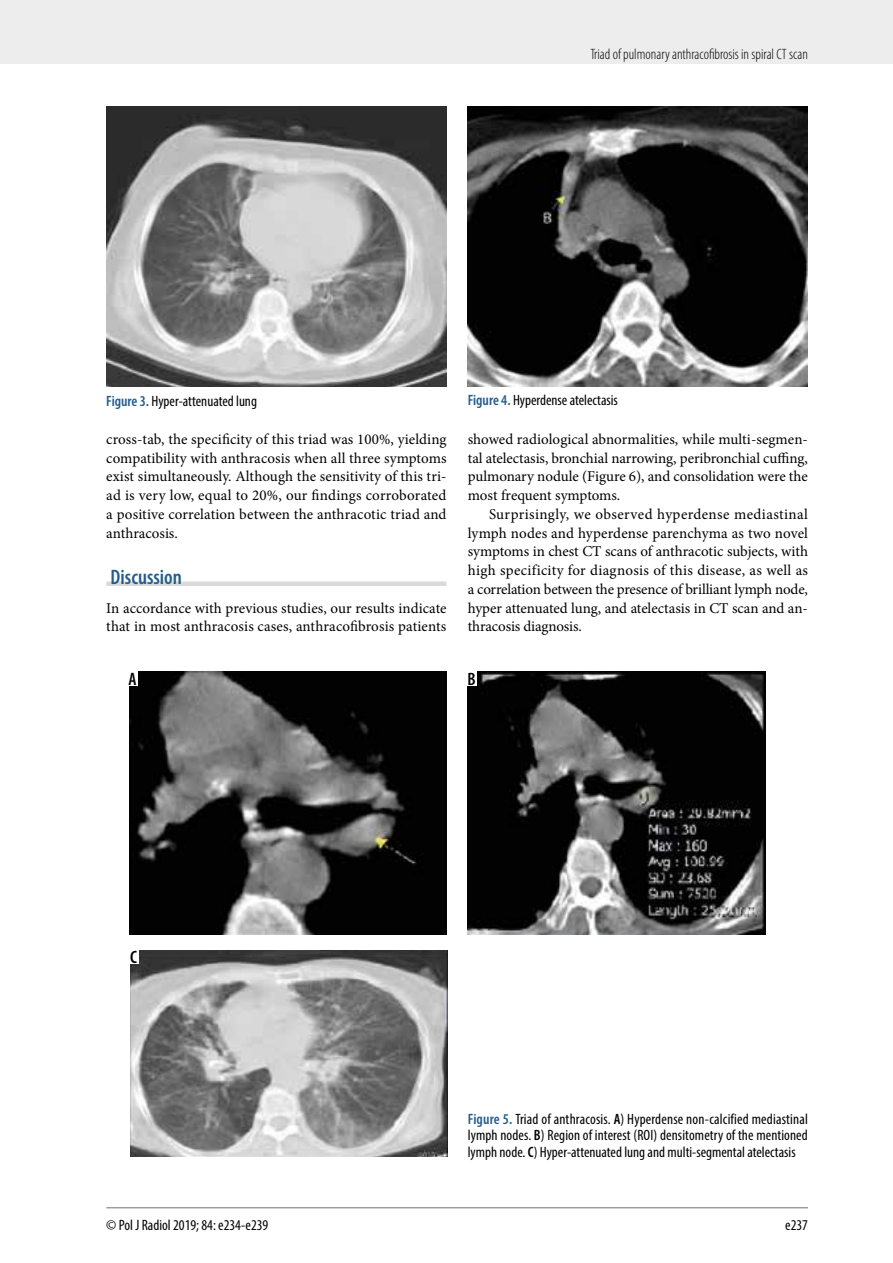
<style>
.page{position:relative;width:893px;height:1263px;background:#fff}
.page>*{position:absolute;margin:0;border:0;box-sizing:border-box;transform-origin:0 0}
.t1{font:600 condensed 21px "Myriad Pro";color:#245d8c}
.t2{font:600 condensed 18px "Myriad Pro";color:#000}
.t3{font:15px/18.8px "Minion Pro";color:#000;text-align:justify}
.t4{font:condensed 15px/16.5px "Myriad Pro";color:#000;text-align:justify}
.t5{font:300 condensed 15px "Myriad Pro";color:#000}
.s1{font-weight:600;color:#245d8c}
.s2{font-weight:600}
</style>
<div class="page">
<div style="left:0;top:0;width:893px;height:64px;background:#ededed"></div>
<hr style="left:106px;top:1207px;width:702px;height:1px;background:#9d9d9c">
<div style="left:106px;top:581px;width:340px;height:5px;background:#dadada"></div>
<img style="left:131px;top:950px;width:316px;height:207px">
<img style="left:130px;top:672px;width:316px;height:263px">
<img style="left:467px;top:671px;width:298px;height:264px">
<div style="left:128px;top:671px;width:10px;height:15px;background:#fff"></div>
<div style="left:129px;top:948px;width:9px;height:15px;background:#fff"></div>
<div style="left:467px;top:671px;width:9px;height:15px;background:#fff"></div>
<img style="left:106px;top:106px;width:340px;height:281px">
<img style="left:468px;top:106px;width:340px;height:280px">
<p class="t5" style="left:590px;top:45px;width:219px">Triad of pulmonary anthracofibrosis in spiral CT scan</p>
<p class="t4" style="left:106px;top:393px;width:152px"><span class="s1">Figure 3.</span> Hyper-attenuated lung</p>
<p class="t4" style="left:468px;top:392px;width:152px"><span class="s1">Figure 4.</span> Hyperdense atelectasis</p>
<p class="t3" style="left:106px;top:430px;width:342px">cross-tab, the specificity of this triad was 100%, yielding compatibility with anthracosis when all three symptoms exist simultaneously. Although the sensitivity of this tri&shy;ad is very low, equal to 20%, our findings corroborated a positive correlation between the anthracotic triad and anthracosis.</p>
<h1 class="t1" style="left:111px;top:564px;width:73px">Discussion</h1>
<p class="t3" style="left:106px;top:598px;width:342px">In accordance with previous studies, our results indicate that in most anthracosis cases, anthracofibrosis patients</p>
<p class="t2" style="left:129px;top:668px;width:10px">A</p>
<p class="t3" style="left:468px;top:430px;width:342px">showed radiological abnormalities, while multi-segmen&shy;tal atelectasis, bronchial narrowing, peribronchial cuffing, pulmonary nodule (Figure 6), and consolidation were the most frequent symptoms.</p>
<p class="t3" style="left:468px;top:505px;width:342px;text-indent:21px">Surprisingly, we observed hyperdense mediastinal lymph nodes and hyperdense parenchyma as two novel symptoms in chest CT scans of anthracotic subjects, with high specificity for diagnosis of this disease, as well as a correlation between the presence of brilliant lymph node, hyper attenuated lung, and atelectasis in CT scan and an&shy;thracosis diagnosis.</p>
<p class="t2" style="left:468px;top:668px;width:10px">B</p>
<p class="t2" style="left:130px;top:945px;width:8px">C</p>
<p class="t4" style="left:468px;top:1110px;width:342px"><span class="s1">Figure 5.</span> Triad of anthracosis. <span class="s2">A</span>) Hyperdense non-calcified mediastinal lymph nodes. <span class="s2">B</span>) Region of interest (ROI) densitometry of the mentioned lymph node. <span class="s2">C</span>) Hyper-attenuated lung and multi-segmental atelectasis</p>
<p class="t4" style="left:106px;top:1216px;width:164px">© Pol J Radiol 2019; 84: e234-e239</p>
<p class="t4" style="left:785px;top:1216px;width:24px">e237</p>
</div>
